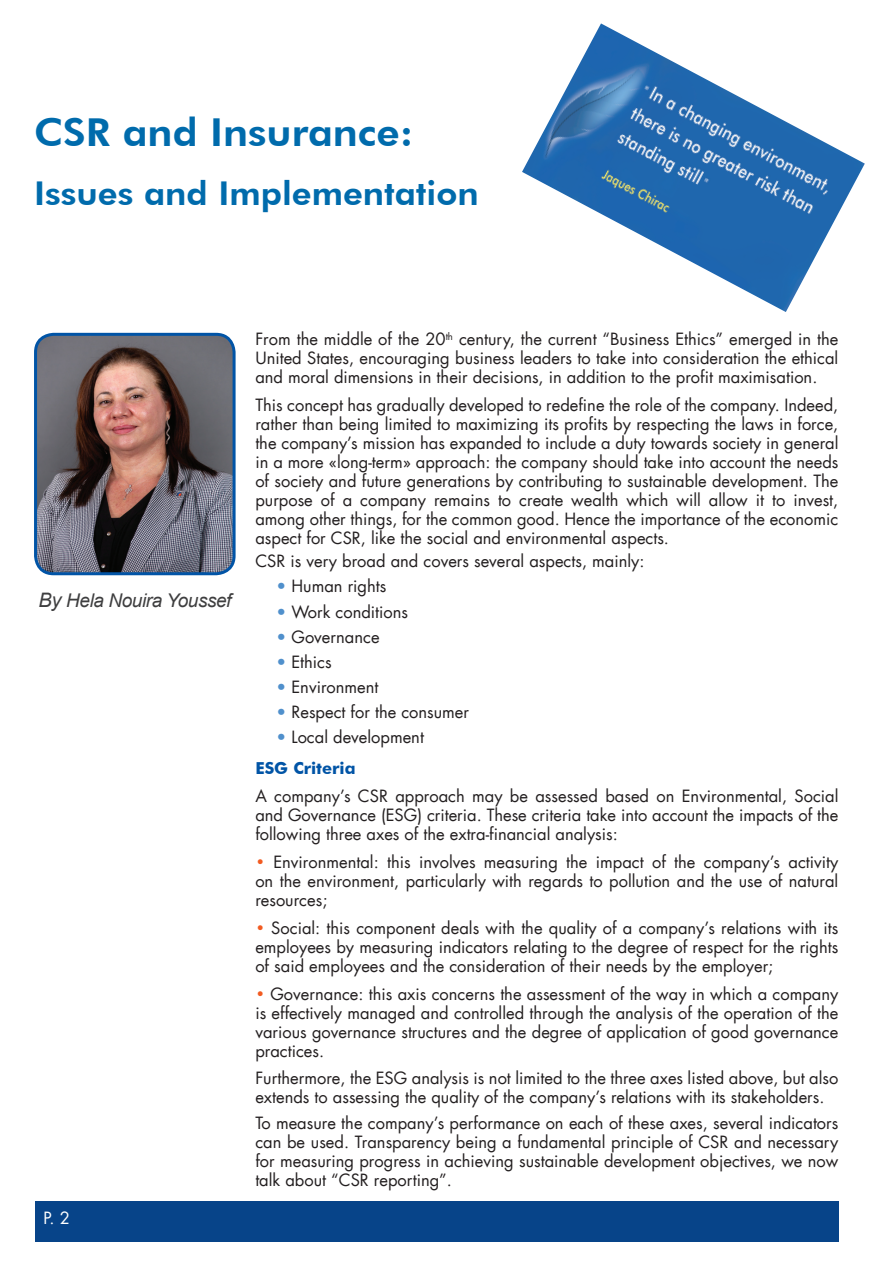
<style>
.page{position:relative;width:881px;height:1276px;background:#fff}
.page>*{position:absolute;margin:0;border:0;box-sizing:border-box;transform-origin:0 0}
.t1{font:800 38.4px "Futura BT";color:#006bac;scale:1.05 1}
.t2{font:800 32.85px "Futura BT";color:#006bac;scale:1.05 1}
.t3{font:italic 18.9px "Arial";letter-spacing:-.02em;color:#3e3e3f}
.t4{font:16.5px/18.9px "Futura LT";color:#231f20;text-align:justify}
.t5{font:700 16.5px "Futura BT";color:#0154a6}
.t6{font:16.5px "Futura LT";color:#fff}
.s1{font-size:19.95px}
.s2{color:#5090cc}
.s3{font-family:"Futura BT";font-weight:800;color:#f25b21}
</style>
<div class="page">
<div style="left:35px;top:1201px;width:803px;height:40px;background:#074489"></div>
<img style="left:36px;top:334px;width:198px;height:240px">
<div style="left:34px;top:333px;width:201px;height:242px;border:3px solid #0154a6;border-radius:18px"></div>
<img style="left:522px;top:23px;width:342px;height:289px">
<h1 class="t1" style="left:34px;top:109px;width:362px">CSR and I nsurance:</h1>
<h2 class="t2" style="left:34px;top:173px;width:425px">Issues and I mplementation</h2>
<p class="t3" style="left:39px;top:588px;width:194px"><span class="s1">By</span> Hela Nouira Youssef</p>
<p class="t6" style="left:44px;top:1207px;width:28px">P. 2</p>
<p class="t4" style="left:255px;top:330px;width:584px">From the middle of the 20<sup>th</sup> century, the current “Business Ethics” emerged in the United States, encouraging business leaders to take into consideration the ethical and moral dimensions in their decisions, in addition to the profit maximisation.</p>
<p class="t4" style="left:255px;top:395px;width:584px">This concept has gradually developed to redefine the role of the company. Indeed, rather than being limited to maximizing its profits by respecting the laws in force, the company’s mission has expanded to include a duty towards society in general in a more «long-term» approach: the company should take into account the needs of society and future generations by contributing to sustainable development. The purpose of a company remains to create wealth which will allow it to invest, among other things, for the common good. Hence the importance of the economic aspect for CSR, like the social and environmental aspects.</p>
<p class="t4" style="left:255px;top:552px;width:390px">CSR is very broad and covers several aspects, mainly:</p>
<p class="t4" style="left:276px;top:577px;width:111px"><span class="s2">•</span> Human rights</p>
<p class="t4" style="left:276px;top:602px;width:133px"><span class="s2">•</span> Work conditions</p>
<p class="t4" style="left:276px;top:627px;width:104px"><span class="s2">•</span> Governance</p>
<p class="t4" style="left:276px;top:652px;width:57px"><span class="s2">•</span> Ethics</p>
<p class="t4" style="left:276px;top:677px;width:103px"><span class="s2">•</span> Environment</p>
<p class="t4" style="left:276px;top:702px;width:194px"><span class="s2">•</span> Respect for the consumer</p>
<p class="t4" style="left:276px;top:727px;width:149px"><span class="s2">•</span> Local development</p>
<p class="t5" style="left:255px;top:758px;width:102px">ESG Criteria</p>
<p class="t4" style="left:255px;top:786px;width:584px">A company’s CSR approach may be assessed based on Environmental, Social and Governance (ESG) criteria. These criteria take into account the impacts of the following three axes of the extra-financial analysis:</p>
<p class="t4" style="left:255px;top:852px;width:584px"><span class="s3">•</span> Environmental: this involves measuring the impact of the company’s activity on the environment, particularly with regards to pollution and the use of natural resources;</p>
<p class="t4" style="left:255px;top:918px;width:584px"><span class="s3">•</span> Social: this component deals with the quality of a company’s relations with its employees by measuring indicators relating to the degree of respect for the rights of said employees and the consideration of their needs by the employer;</p>
<p class="t4" style="left:255px;top:984px;width:584px"><span class="s3">•</span> Governance: this axis concerns the assessment of the way in which a company is effectively managed and controlled through the analysis of the operation of the various governance structures and the degree of application of good governance practices.</p>
<p class="t4" style="left:255px;top:1069px;width:584px">Furthermore, the ESG analysis is not limited to the three axes listed above, but also extends to assessing the quality of the company’s relations with its stakeholders.</p>
<p class="t4" style="left:255px;top:1113px;width:584px">To measure the company’s performance on each of these axes, several indicators can be used. Transparency being a fundamental principle of CSR and necessary for measuring progress in achieving sustainable development objectives, we now talk about “CSR reporting”.</p>
</div>
